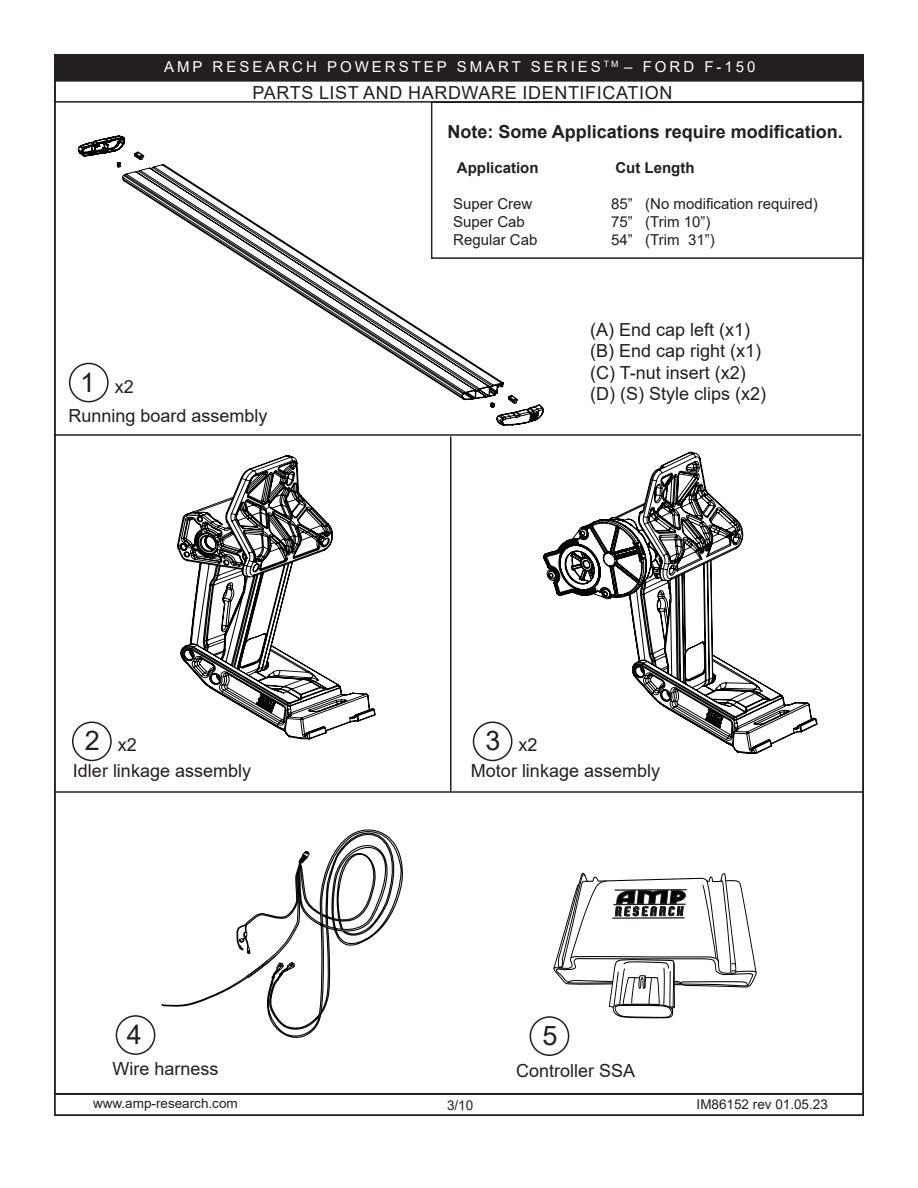
<style>
.page{position:relative;width:918px;height:1188px;background:#fff}
.page>*{position:absolute;margin:0;border:0;box-sizing:border-box;transform-origin:0 0}
.t1{font:27px "Arial";color:#231f20}
.t2{font:18px/21.6px "Arial";color:#231f20}
.t3{font:700 18px "Arial";color:#231f20}
.t4{font:18px "Arial";letter-spacing:.035em;color:#231f20}
.t5{font:15px "Arial";color:#231f20}
.t6{font:15px "Arial";letter-spacing:.2em;color:#fff}
.t7{font:700 15px "Arial";color:#231f20}
.t8{font:13.5px "Arial";color:#231f20}
.s1{font-size:27px}
</style>
<div class="page">
<div style="left:54px;top:55px;width:809px;height:26px;background:#231f20"></div>
<div style="left:530px;top:1016px;width:39px;height:40px;border:2px solid #231f20;border-radius:50%"></div>
<div style="left:69px;top:363px;width:40px;height:39px;border:2px solid #231f20;border-radius:50%"></div>
<div style="left:72px;top:722px;width:40px;height:39px;border:2px solid #231f20;border-radius:50%"></div>
<div style="left:473px;top:722px;width:40px;height:39px;border:2px solid #231f20;border-radius:50%"></div>
<div style="left:116px;top:1015px;width:39px;height:40px;border:2px solid #231f20;border-radius:50%"></div>
<svg style="left:543px;top:451px;width:275px;height:303px"></svg>
<svg style="left:177px;top:455px;width:199px;height:285px"></svg>
<svg style="left:553px;top:872px;width:204px;height:147px"></svg>
<svg style="left:78px;top:135px;width:466px;height:291px"></svg>
<svg style="left:508px;top:395px;width:10px;height:9px"></svg>
<svg style="left:134px;top:152px;width:10px;height:8px"></svg>
<svg style="left:162px;top:829px;width:241px;height:209px"></svg>
<div style="left:54px;top:80px;width:810px;height:23px;border:2px solid #231f20"></div>
<div style="left:431px;top:102px;width:433px;height:157px;border:2px solid #231f20"></div>
<div style="left:54px;top:1094px;width:810px;height:22px;border:2px solid #231f20"></div>
<hr style="left:54px;top:434px;width:807px;height:2px;background:#231f20">
<hr style="left:54px;top:791px;width:808px;height:2px;background:#231f20">
<hr style="left:450px;top:436px;width:2px;height:356px;background:#231f20">
<p class="t6" style="left:164px;top:56px;width:593px">AMP RESEARCH POWERSTEP SMART SERIES <sup>TM</sup> – FORD F-150</p>
<p class="t4" style="left:252px;top:80px;width:421px">PARTS LIST AND HARDWARE IDENTIFICATION</p>
<p class="t3" style="left:447px;top:119px;width:397px">Note: Some Applications require modification.</p>
<p class="t7" style="left:457px;top:157px;width:83px">Application</p>
<p class="t7" style="left:615px;top:157px;width:81px">Cut Length</p>
<p class="t5" style="left:453px;top:194px;width:81px">Super Crew</p>
<p class="t5" style="left:611px;top:194px;width:208px">85” (No modification required)</p>
<p class="t5" style="left:453px;top:212px;width:73px">Super Cab</p>
<p class="t5" style="left:611px;top:212px;width:101px">75” (Trim 10”)</p>
<p class="t5" style="left:453px;top:230px;width:86px">Regular Cab</p>
<p class="t5" style="left:611px;top:230px;width:105px">54” (Trim 31”)</p>
<p class="t2" style="left:68px;top:371px;width:201px;line-height:29.4px;text-indent:12px"><span class="s1">1</span> x2<br>Running board assembly</p>
<p class="t2" style="left:590px;top:318px;width:178px">(A) End cap left (x1) (B) End cap right (x1) (C) T-nut insert (x2) (D) (S) Style clips (x2)</p>
<p class="t2" style="left:73px;top:732px;width:180px;line-height:25.7px;text-indent:12px"><span class="s1">2</span> x2<br>Idler linkage assembly</p>
<p class="t2" style="left:471px;top:732px;width:191px;line-height:25.8px;text-indent:15px"><span class="s1">3</span> x2<br>Motor linkage assembly</p>
<h1 class="t1" style="left:127px;top:1016px;width:17px">4</h1>
<p class="t2" style="left:112px;top:1058px;width:108px">Wire harness</p>
<p class="t2" style="left:516px;top:1060px;width:121px">Controller SSA</p>
<h1 class="t1" style="left:542px;top:1017px;width:17px">5</h1>
<p class="t8" style="left:93px;top:1094px;width:146px">www.amp-research.com</p>
<p class="t8" style="left:447px;top:1096px;width:28px">3/10</p>
<p class="t8" style="left:697px;top:1095px;width:133px">IM86152 rev 01.05.23</p>
</div>
